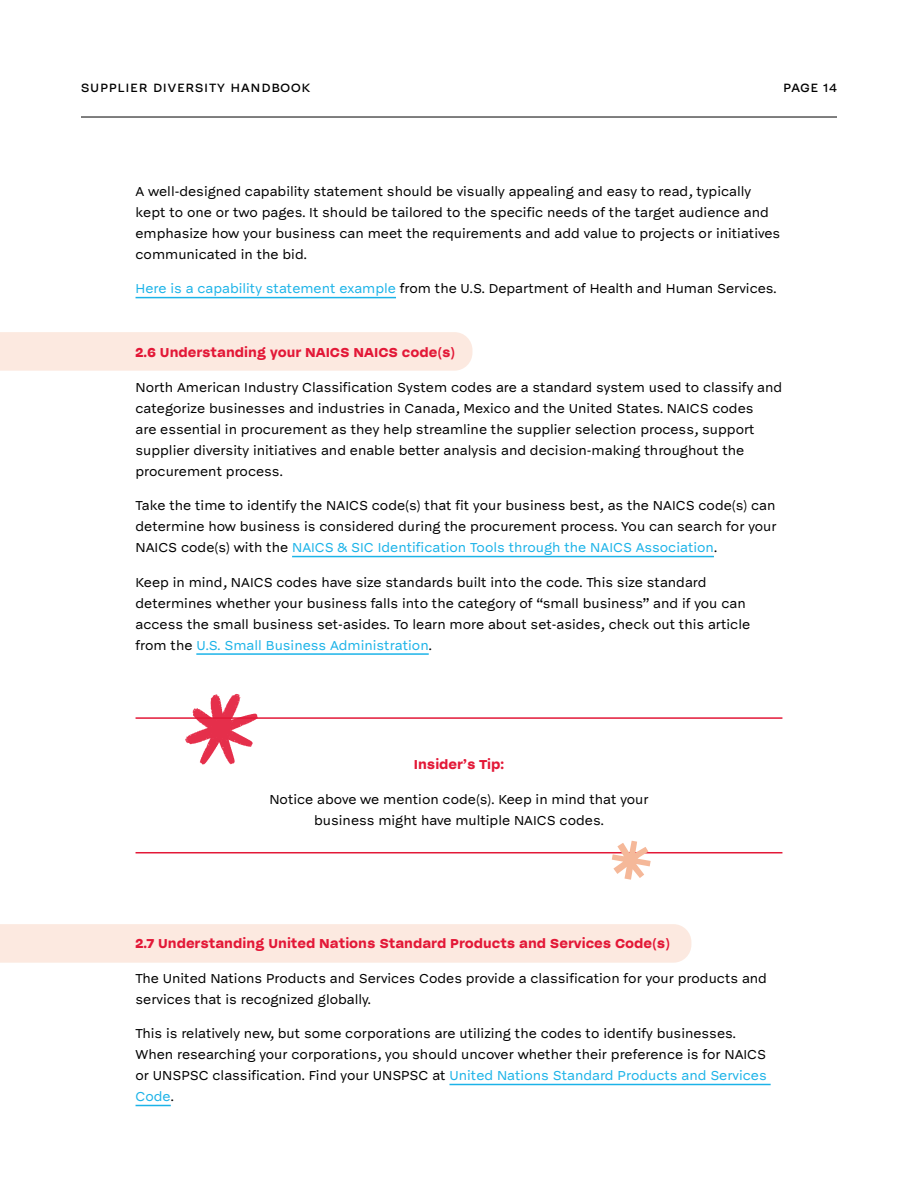
<style>
.page{position:relative;width:918px;height:1188px;background:#fff}
.page>*{position:absolute;margin:0;border:0;box-sizing:border-box;transform-origin:0 0}
.t1{font:15px/21px "Mc Queen Grotesk";color:#000}
.t2{font:900 15px "Mc Queen Grotesk";color:#e31837}
.t3{font:500 13.5px "Mc Queen Display";letter-spacing:.06em;color:#000}
.s1{color:#1cb3e8}
</style>
<div class="page">
<hr style="left:81px;top:117px;width:756px;height:1px;background:#000">
<div style="left:0;top:332px;width:472px;height:39px;background:#fce9e0"></div>
<hr style="left:292px;top:556px;width:422px;height:1px;background:#1cb3e8">
<hr style="left:196px;top:653px;width:233px;height:2px;background:#1cb3e8">
<hr style="left:136px;top:297px;width:260px;height:1px;background:#1cb3e8">
<div style="left:0;top:924px;width:691px;height:39px;background:#fce9e0"></div>
<hr style="left:449px;top:1084px;width:322px;height:1px;background:#1cb3e8">
<hr style="left:136px;top:1105px;width:35px;height:1px;background:#1cb3e8">
<hr style="left:136px;top:717px;width:646px;height:2px;background:#e31837">
<hr style="left:136px;top:852px;width:646px;height:1px;background:#e31837">
<svg style="left:185px;top:694px;width:73px;height:71px"></svg>
<svg style="left:612px;top:841px;width:39px;height:39px"></svg>
<p class="t3" style="left:81px;top:80px;width:231px">SUPPLIER DIVERSITY HANDBOOK</p>
<p class="t3" style="left:783px;top:80px;width:55px">PAGE 14</p>
<p class="t1" style="left:136px;top:181px;width:646px">A well-designed capability statement should be visually appealing and easy to read, typically kept to one or two pages. It should be tailored to the specific needs of the target audience and emphasize how your business can meet the requirements and add value to projects or initiatives communicated in the bid.</p>
<p class="t1" style="left:136px;top:278px;width:643px"><span class="s1">Here is a capability statement example</span> from the U.S. Department of Health and Human Services.</p>
<p class="t2" style="left:136px;top:344px;width:321px">2.6 Understanding your NAICS NAICS code(s)</p>
<p class="t1" style="left:136px;top:376px;width:648px">North American Industry Classification System codes are a standard system used to classify and categorize businesses and industries in Canada, Mexico and the United States. NAICS codes<br>are essential in procurement as they help streamline the supplier selection process, support supplier diversity initiatives and enable better analysis and decision-making throughout the procurement process.</p>
<p class="t1" style="left:136px;top:495px;width:643px;text-align:justify">Take the time to identify the NAICS code(s) that fit your business best, as the NAICS code(s) can determine how business is considered during the procurement process. You can search for your NAICS code(s) with the <span class="s1">NAICS &amp; SIC Identification Tools through the NAICS Association</span>.</p>
<p class="t1" style="left:136px;top:571px;width:616px">Keep in mind, NAICS codes have size standards built into the code. This size standard determines whether your business falls into the category of “small business” and if you can access the small business set-asides. To learn more about set-asides, check out this article from the <span class="s1">U.S. Small Business Administration</span>.</p>
<p class="t2" style="left:414px;top:756px;width:92px">Insider’s Tip:</p>
<p class="t1" style="left:269px;top:789px;width:381px;text-align:center">Notice above we mention code(s). Keep in mind that your business might have multiple NAICS codes.</p>
<p class="t2" style="left:136px;top:935px;width:536px">2.7 Understanding United Nations Standard Products and Services Code(s)</p>
<p class="t1" style="left:136px;top:967px;width:633px">The United Nations Products and Services Codes provide a classification for your products and services that is recognized globally.</p>
<p class="t1" style="left:136px;top:1023px;width:633px">This is relatively new, but some corporations are utilizing the codes to identify businesses.<br>When researching your corporations, you should uncover whether their preference is for NAICS or UNSPSC classification. Find your UNSPSC at <span class="s1">United Nations Standard Products and Services Code</span>.</p>
</div>
